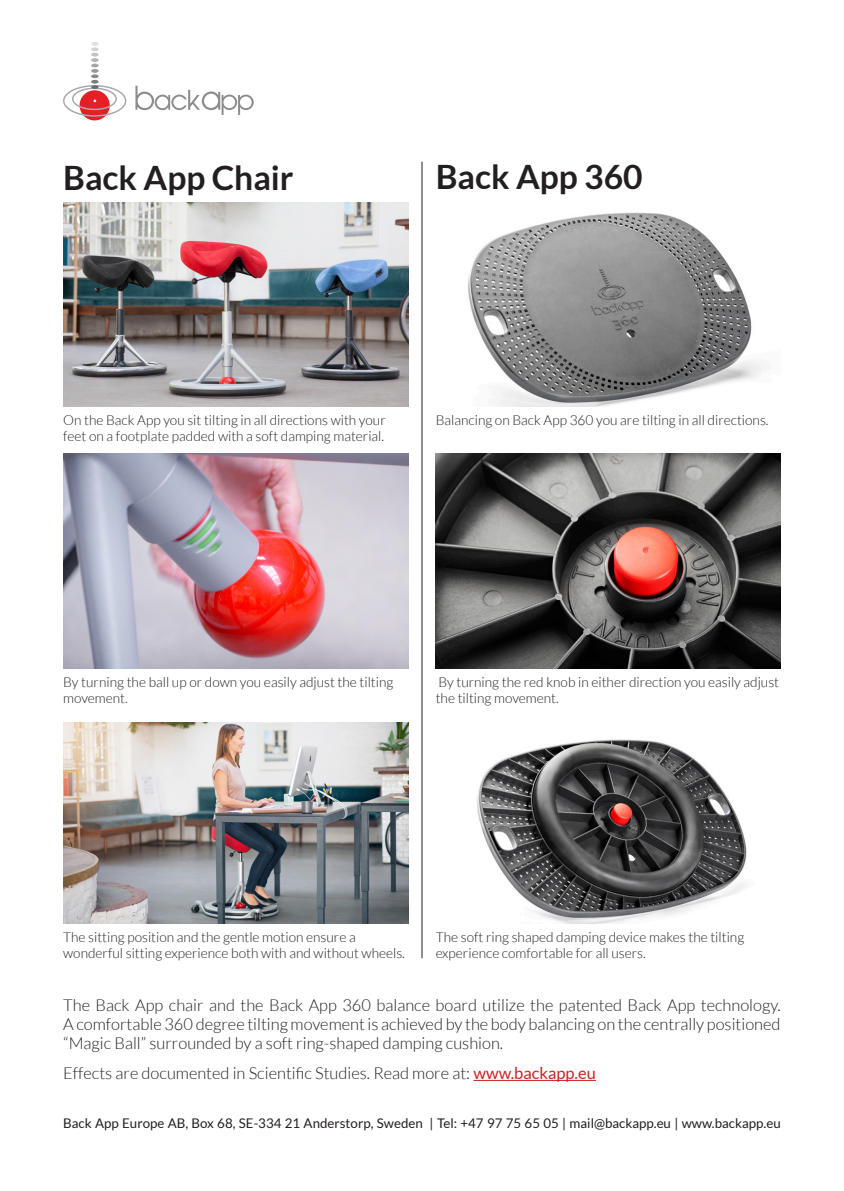
<style>
.page{position:relative;width:844px;height:1191px;background:#fff}
.page>*{position:absolute;margin:0;border:0;box-sizing:border-box;transform-origin:0 0}
.t1{font:700 33.6px "Lato";color:#231f20}
.t2{font:300 16.45px/19.2px "Lato";color:#231f20;text-align:justify}
.t3{font:300 13.65px/16.4px "Lato";color:#231f20}
.t4{font:13.3px "Lato";color:#231f20}
.s1{font-weight:400;color:#c82426}
</style>
<div class="page">
<div style="left:80px;top:90px;width:30px;height:30px;background:#e41f25;border-radius:50%"></div>
<svg style="left:63px;top:42px;width:64px;height:75px"></svg>
<svg style="left:135px;top:86px;width:119px;height:29px"></svg>
<img style="left:468px;top:212px;width:296px;height:194px">
<img style="left:63px;top:453px;width:345px;height:216px">
<img style="left:63px;top:722px;width:345px;height:201px">
<img style="left:477px;top:739px;width:270px;height:184px">
<hr style="left:473px;top:1080px;width:122px;height:1px;background:#c82426">
<hr style="left:421px;top:162px;width:1px;height:796px;background:#231f20">
<img style="left:435px;top:453px;width:345px;height:216px">
<img style="left:63px;top:203px;width:345px;height:203px">
<p class="t1" style="left:63px;top:159px;width:232px">Back App Chair</p>
<p class="t1" style="left:435px;top:157px;width:208px">Back App 360</p>
<p class="t3" style="left:63px;top:411px;width:324px">On the Back App you sit tilting in all directions with your feet on a footplate padded with a soft damping material.</p>
<p class="t3" style="left:435px;top:411px;width:334px">Balancing on Back App 360 you are tilting in all directions.</p>
<p class="t3" style="left:63px;top:673px;width:331px">By turning the ball up or down you easily adjust the tilting movement.</p>
<p class="t3" style="left:435px;top:673px;width:345px">By turning the red knob in either direction you easily adjust the tilting movement.</p>
<p class="t3" style="left:63px;top:928px;width:343px">The sitting position and the gentle motion ensure a wonderful sitting experience both with and without wheels.</p>
<p class="t3" style="left:435px;top:928px;width:310px">The soft ring shaped damping device makes the tilting experience comfortable for all users.</p>
<p class="t2" style="left:63px;top:995px;width:718px">The Back App chair and the Back App 360 balance board utilize the patented Back App technology.<br>A comfortable 360 degree tilting movement is achieved by the body balancing on the centrally positioned “Magic Ball” surrounded by a soft ring-shaped damping cushion.</p>
<p class="t2" style="left:63px;top:1063px;width:534px">Effects are documented in Scientific Studies. Read more at: <span class="s1">www.backapp.eu</span></p>
<p class="t4" style="left:63px;top:1115px;width:718px">Back App Europe AB, Box 68, SE-334 21 Anderstorp, Sweden | Tel: +47 97 75 65 05 | mail@backapp.eu | www.backapp.eu</p>
</div>
